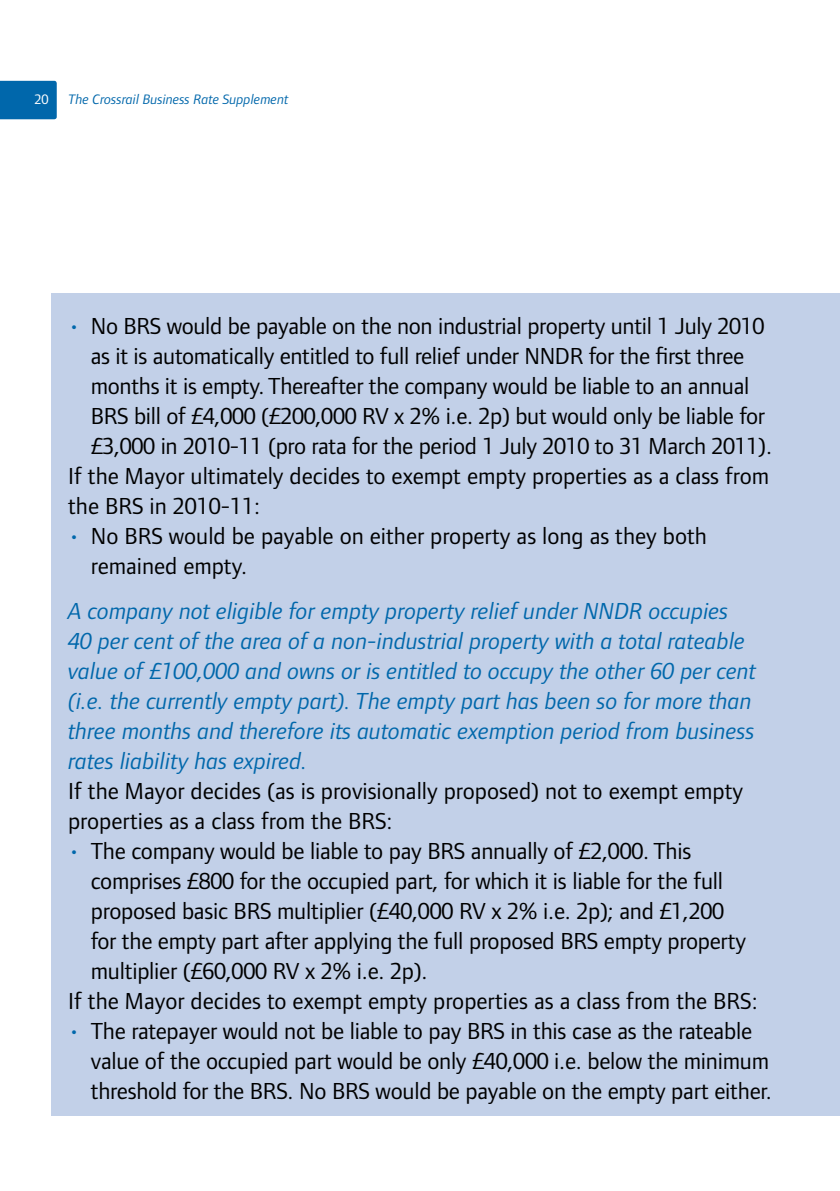
<style>
.page{position:relative;width:840px;height:1191px;background:#fff}
.page>*{position:absolute;margin:0;border:0;box-sizing:border-box;transform-origin:0 0}
.t1{font:24px/30px "Foundry Form Sans";letter-spacing:-.01em;color:#000}
.t2{font:italic 24px/30px "Foundry Form Sans";color:#0067ab}
.t3{font:italic 14.2px "Foundry Form Sans";color:#0067ab}
.t4{font:14.2px "Foundry Form Sans";color:#fff}
.s1{color:#0067ab}
</style>
<div class="page">
<div style="left:0;top:81px;width:57px;height:38px;background:#0067ab"></div>
<div style="left:51px;top:293px;width:788px;height:823px;background:#c2d0e8"></div>
<p class="t4" style="left:34px;top:92px;width:16px">20</p>
<p class="t3" style="left:68px;top:92px;width:222px">The Crossrail Business Rate Supplement</p>
<p class="t1" style="left:68px;top:311px;width:697px"><span class="s1">•</span> No BRS would be payable on the non industrial property until 1 July 2010</p>
<p class="t1" style="left:91px;top:341px;width:654px">as it is automatically entitled to full relief under NNDR for the first three</p>
<p class="t1" style="left:91px;top:371px;width:659px">months it is empty. Thereafter the company would be liable to an annual</p>
<p class="t1" style="left:91px;top:401px;width:675px">BRS bill of £4,000 (£200,000 RV x 2% i.e. 2p) but would only be liable for</p>
<p class="t1" style="left:91px;top:431px;width:682px">£3,000 in 2010-11 (pro rata for the period 1 July 2010 to 31 March 2011).</p>
<p class="t1" style="left:68px;top:461px;width:702px">If the Mayor ultimately decides to exempt empty properties as a class from</p>
<p class="t1" style="left:68px;top:491px;width:193px">the BRS in 2010-11:</p>
<p class="t1" style="left:91px;top:521px;width:617px;text-indent:-23px"><span class="s1">•</span> No BRS would be payable on either property as long as they both remained empty.</p>
<p class="t2" style="left:68px;top:596px;width:689px">A company not eligible for empty property relief under NNDR occupies 40 per cent of the area of a non-industrial property with a total rateable value of £100,000 and owns or is entitled to occupy the other 60 per cent (i.e. the currently empty part). The empty part has been so for more than three months and therefore its automatic exemption period from business rates liability has expired.</p>
<p class="t1" style="left:68px;top:776px;width:676px">If the Mayor decides (as is provisionally proposed) not to exempt empty properties as a class from the BRS:</p>
<p class="t1" style="left:68px;top:836px;width:624px"><span class="s1">•</span> The company would be liable to pay BRS annually of £2,000. This</p>
<p class="t1" style="left:91px;top:866px;width:633px">comprises £800 for the occupied part, for which it is liable for the full</p>
<p class="t1" style="left:91px;top:896px;width:634px">proposed basic BRS multiplier (£40,000 RV x 2% i.e. 2p); and £1,200</p>
<p class="t1" style="left:91px;top:926px;width:656px">for the empty part after applying the full proposed BRS empty property</p>
<p class="t1" style="left:91px;top:956px;width:338px">multiplier (£60,000 RV x 2% i.e. 2p).</p>
<p class="t1" style="left:68px;top:986px;width:690px">If the Mayor decides to exempt empty properties as a class from the BRS:</p>
<p class="t1" style="left:91px;top:1016px;width:682px;text-indent:-23px"><span class="s1">•</span> The ratepayer would not be liable to pay BRS in this case as the rateable value of the occupied part would be only £40,000 i.e. below the minimum threshold for the BRS. No BRS would be payable on the empty part either.</p>
</div>
